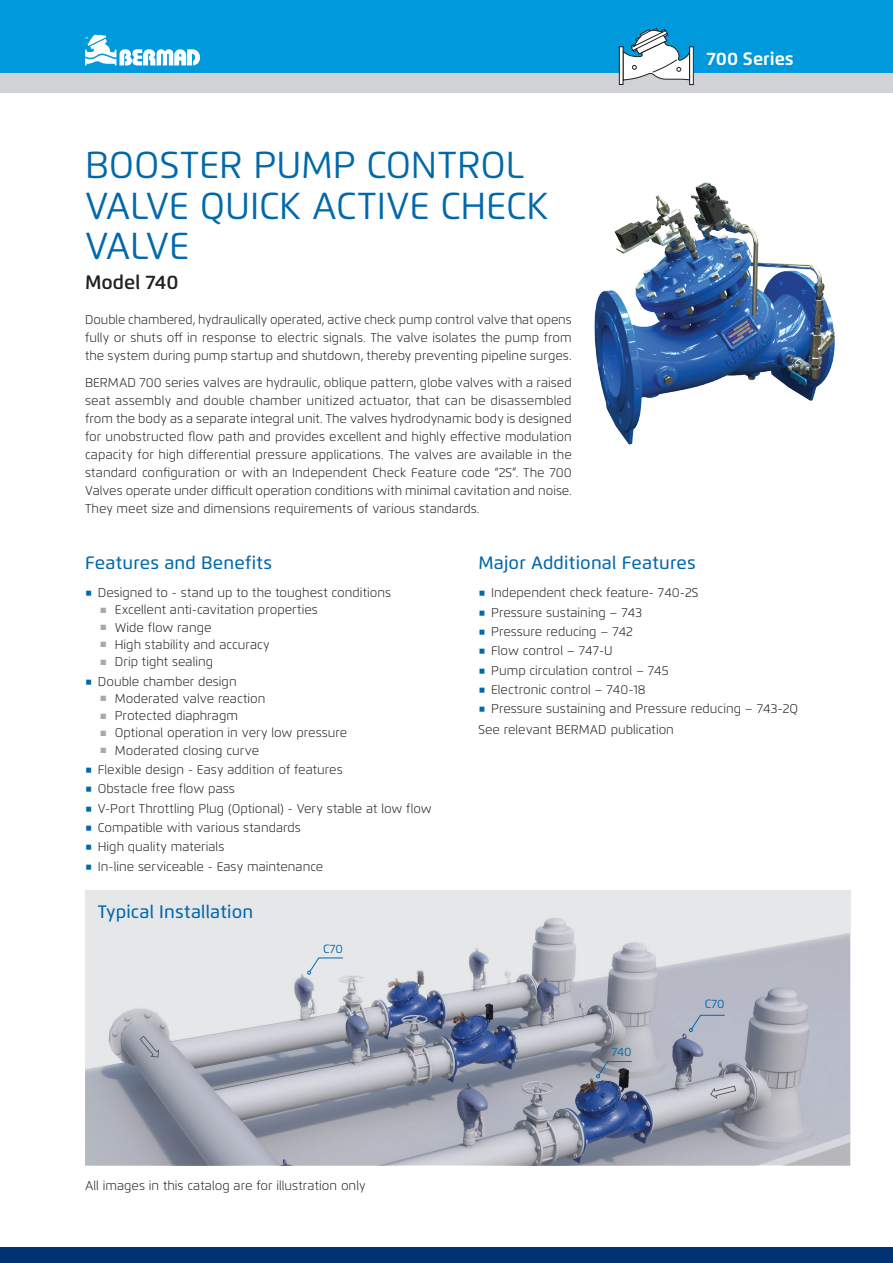
<style>
.page{position:relative;width:893px;height:1263px;background:#fff}
.page>*{position:absolute;margin:0;border:0;box-sizing:border-box;transform-origin:0 0}
.t1{font:37.5px/40.5px "Flexo";letter-spacing:-.005em;color:#0168ab}
.t2{font:600 19.5px "Flexo";color:#231f20}
.t3{font:500 18px "Flexo";letter-spacing:.01em;color:#0168ab}
.t4{font:700 18px "Flexo";color:#fff}
.t5{font:300 12.75px/18px "Flexo";color:#231f20}
.t6{font:12px "Flexo";letter-spacing:-.005em;color:#0168ab}
.s1{font-family:"Win Soft Pro";font-weight:500;font-size:19.2px;color:#0168ab}
.s2{color:#a8a9ad}
</style>
<div class="page">
<img style="left:594px;top:182px;width:241px;height:263px">
<div style="left:0;top:1247px;width:893px;height:16px;background:#013374"></div>
<div style="left:0;top:0;width:893px;height:74px;background:#0099dc"></div>
<div style="left:0;top:74px;width:893px;height:19px;background:#d1d2d4"></div>
<svg style="left:623px;top:28px;width:67px;height:58px"></svg>
<div style="left:619px;top:46px;width:4px;height:39px;border:1px solid #231f20"></div>
<div style="left:689px;top:46px;width:4px;height:39px;border:1px solid #231f20"></div>
<img style="left:85px;top:890px;width:765px;height:275px">
<svg style="left:307px;top:957px;width:37px;height:17px"></svg>
<svg style="left:689px;top:1014px;width:36px;height:18px"></svg>
<svg style="left:596px;top:1061px;width:36px;height:17px"></svg>
<svg style="left:710px;top:1086px;width:26px;height:13px"></svg>
<svg style="left:139px;top:1036px;width:20px;height:21px"></svg>
<svg style="left:85px;top:35px;width:115px;height:31px"></svg>
<h1 class="t1" style="left:85px;top:145px;width:465px">BOOSTER PUMP CONTROL<br>VALVE QUICK ACTIVE CHECK<br>VALVE</h1>
<h2 class="t2" style="left:85px;top:270px;width:95px">Model 740</h2>
<p class="t5" style="left:85px;top:311px;width:488px;text-align:justify">Double chambered, hydraulically operated, active check pump control valve that opens fully or shuts off in response to electric signals. The valve isolates the pump from the system during pump startup and shutdown, thereby preventing pipeline surges.</p>
<p class="t5" style="left:85px;top:373px;width:488px;text-align:justify">BERMAD 700 series valves are hydraulic, oblique pattern, globe valves with a raised seat assembly and double chamber unitized actuator, that can be disassembled from the body as a separate integral unit. The valves hydrodynamic body is designed for unobstructed flow path and provides excellent and highly effective modulation capacity for high differential pressure applications. The valves are available in the standard configuration or with an Independent Check Feature code “2S”. The 700<br>Valves operate under difficult operation conditions with minimal cavitation and noise.<br>They meet size and dimensions requirements of various standards.</p>
<h3 class="t4" style="left:706px;top:48px;width:89px">700 Series</h3>
<h3 class="t3" style="left:85px;top:552px;width:189px">Features and Benefits</h3>
<p class="t5" style="left:85px;top:584px;width:308px"><span class="s1">ֺ</span> Designed to - stand up to the toughest conditions</p>
<p class="t5" style="left:100px;top:601px;width:219px"><span class="s2">■</span> Excellent anti-cavitation properties</p>
<p class="t5" style="left:100px;top:618px;width:113px"><span class="s2">■</span> Wide flow range</p>
<p class="t5" style="left:100px;top:635px;width:171px"><span class="s2">■</span> High stability and accuracy</p>
<p class="t5" style="left:85px;top:652px;width:153px;line-height:19.4px;text-indent:15px"><span class="s2">■</span> Drip tight sealing<br><span class="s1">ֺ</span> Double chamber design</p>
<p class="t5" style="left:100px;top:689px;width:167px"><span class="s2">■</span> Moderated valve reaction</p>
<p class="t5" style="left:100px;top:707px;width:139px"><span class="s2">■</span> Protected diaphragm</p>
<p class="t5" style="left:100px;top:724px;width:248px"><span class="s2">■</span> Optional operation in very low pressure</p>
<p class="t5" style="left:85px;top:740px;width:348px;line-height:19.4px;text-indent:15px"><span class="s2">■</span> Moderated closing curve<br><span class="s1">ֺ</span> Flexible design - Easy addition of features<br><span class="s1">ֺ</span> Obstacle free flow pass<br><span class="s1">ֺ</span> V-Port Throttling Plug (Optional) - Very stable at low flow <span class="s1">ֺ</span> Compatible with various standards<br><span class="s1">ֺ</span> High quality materials<br><span class="s1">ֺ</span> In-line serviceable - Easy maintenance</p>
<h3 class="t3" style="left:98px;top:900px;width:157px">Typical Installation</h3>
<p class="t6" style="left:323px;top:941px;width:21px">C70</p>
<h3 class="t3" style="left:478px;top:552px;width:219px">Major Additional Features</h3>
<p class="t5" style="left:478px;top:583px;width:321px;line-height:19.5px"><span class="s1">ֺ</span> Independent check feature- 740-2S<br><span class="s1">ֺ</span> Pressure sustaining – 743<br><span class="s1">ֺ</span> Pressure reducing – 742<br><span class="s1">ֺ</span> Flow control – 747-U<br><span class="s1">ֺ</span> Pump circulation control – 745<br><span class="s1">ֺ</span> Electronic control – 740-18<br><span class="s1">ֺ</span> Pressure sustaining and Pressure reducing – 743-2Q<br>See relevant BERMAD publication</p>
<p class="t6" style="left:612px;top:1044px;width:22px">740</p>
<p class="t6" style="left:705px;top:997px;width:21px">C70</p>
<p class="t5" style="left:85px;top:1177px;width:282px">All images in this catalog are for illustration only</p>
</div>
